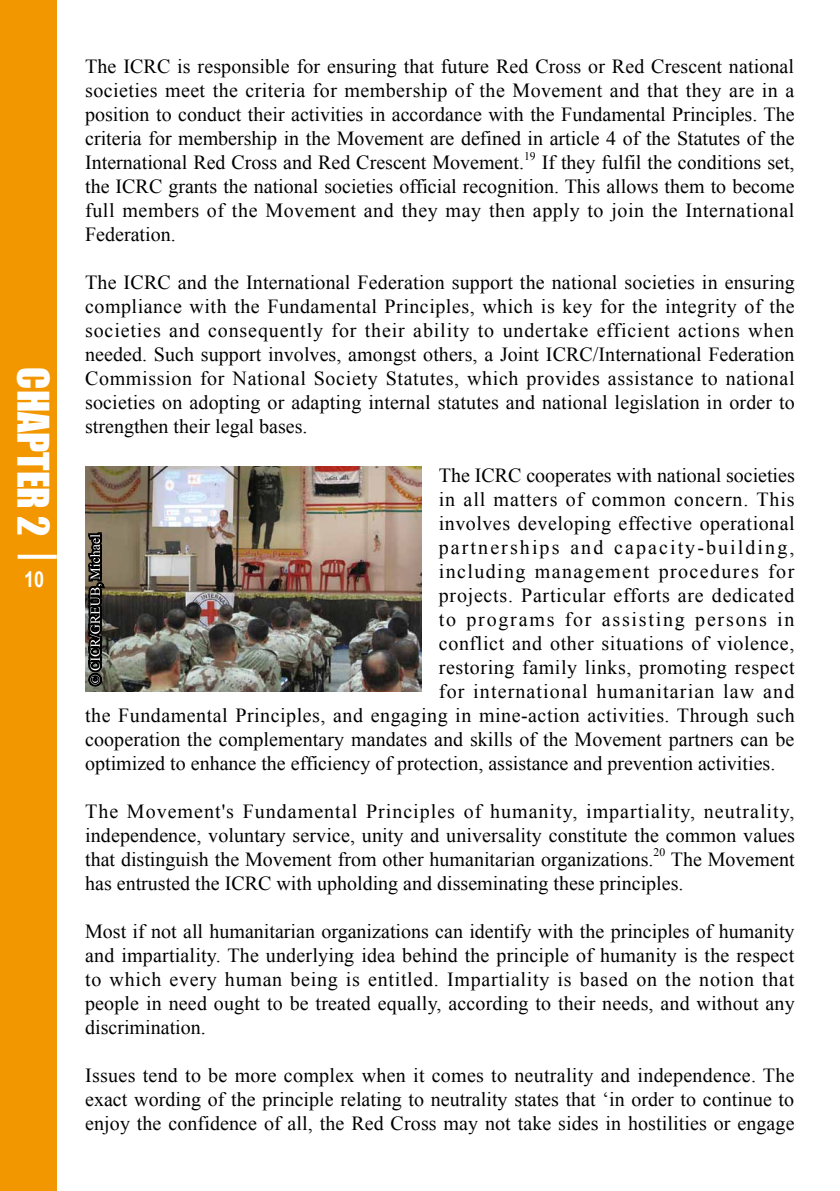
<style>
.page{position:relative;width:840px;height:1191px;background:#fff}
.page>*{position:absolute;margin:0;border:0;box-sizing:border-box;transform-origin:0 0}
.t1{font:40px "Impact";color:#fff}
.t2{font:700 22px "Arial Narrow";color:#fff}
.t3{font:20px/24px "Times New Roman";letter-spacing:.005em;color:#000;text-align:justify}
.t4{font:20px "Times New Roman";letter-spacing:.025em;color:#000}
.t5{font:20px "Times New Roman";letter-spacing:.035em;color:#000}
.t6{font:20px "Times New Roman";letter-spacing:.03em;color:#000}
.t7{font:20px "Times New Roman";letter-spacing:.055em;color:#000}
.t8{font:20px "Times New Roman";letter-spacing:.105em;color:#000}
.t9{font:20px "Times New Roman";letter-spacing:.04em;color:#000}
.t10{font:20px "Times New Roman";letter-spacing:.07em;color:#000}
.t11{font:20px "Times New Roman";letter-spacing:.09em;color:#000}
.t12{font:11.6px "Times New Roman";color:#000}
</style>
<div class="page">
<div style="left:0;top:0;width:57px;height:1191px;background:#f39700"></div>
<svg style="left:18px;top:555px;width:39px;height:4px"></svg>
<img style="left:85px;top:466px;width:336px;height:225px">
<svg style="left:85px;top:530px;width:23px;height:160px;background:#534f47"></svg>
<h1 class="t1" style="left:64px;top:367px;width:170px;rotate:90deg">CHAPTER 2</h1>
<p class="t2" style="left:24px;top:563px;width:22px">10</p>
<p class="t3" style="left:85px;top:54px;width:710px">The ICRC is responsible for ensuring that future Red Cross or Red Crescent national societies meet the criteria for membership of the Movement and that they are in a position to conduct their activities in accordance with the Fundamental Principles. The criteria for membership in the Movement are defined in article 4 of the Statutes of the International Red Cross and Red Crescent Movement.</p>
<p class="t12" style="left:524px;top:148px;width:13px">19</p>
<p class="t3" style="left:85px;top:150px;width:710px;text-indent:456px">If they fulfil the conditions set, the ICRC grants the national societies official recognition. This allows them to become full members of the Movement and they may then apply to join the International Federation.</p>
<p class="t3" style="left:85px;top:270px;width:711px">The ICRC and the International Federation support the national societies in ensuring compliance with the Fundamental Principles, which is key for the integrity of the societies and consequently for their ability to undertake efficient actions when needed. Such support involves, amongst others, a Joint ICRC/International Federation Commission for National Society Statutes, which provides assistance to national societies on adopting or adapting internal statutes and national legislation in order to strengthen their legal bases.</p>
<p class="t3" style="left:438px;top:462px;width:357px">The ICRC cooperates with national societies</p>
<p class="t9" style="left:438px;top:485px;width:357px">in all matters of common concern. This</p>
<p class="t4" style="left:438px;top:509px;width:357px">involves developing effective operational</p>
<p class="t8" style="left:438px;top:533px;width:357px">partnerships and capacity-building,</p>
<p class="t10" style="left:438px;top:557px;width:357px">including management procedures for</p>
<p class="t5" style="left:438px;top:581px;width:357px">projects. Particular efforts are dedicated</p>
<p class="t11" style="left:438px;top:605px;width:357px">to programs for assisting persons in</p>
<p class="t6" style="left:438px;top:629px;width:357px">conflict and other situations of violence,</p>
<p class="t4" style="left:438px;top:653px;width:357px">restoring family links, promoting respect</p>
<p class="t7" style="left:438px;top:677px;width:357px">for international humanitarian law and</p>
<p class="t4" style="left:85px;top:701px;width:710px">the Fundamental Principles, and engaging in mine-action activities. Through such</p>
<p class="t3" style="left:85px;top:726px;width:710px">cooperation the complementary mandates and skills of the Movement partners can be</p>
<p class="t3" style="left:85px;top:750px;width:691px">optimized to enhance the efficiency of protection, assistance and prevention activities.</p>
<p class="t3" style="left:85px;top:798px;width:710px">The Movement's Fundamental Principles of humanity, impartiality, neutrality, independence, voluntary service, unity and universality constitute the common values that distinguish the Movement from other humanitarian organizations.</p>
<p class="t12" style="left:653px;top:844px;width:13px">20</p>
<p class="t3" style="left:85px;top:846px;width:710px;text-indent:585px">The Movement has entrusted the ICRC with upholding and disseminating these principles.</p>
<p class="t3" style="left:85px;top:918px;width:710px">Most if not all humanitarian organizations can identify with the principles of humanity and impartiality. The underlying idea behind the principle of humanity is the respect to which every human being is entitled. Impartiality is based on the notion that people in need ought to be treated equally, according to their needs, and without any discrimination.</p>
<p class="t3" style="left:85px;top:1062px;width:710px">Issues tend to be more complex when it comes to neutrality and independence. The exact wording of the principle relating to neutrality states that ‘in order to continue to enjoy the confidence of all, the Red Cross may not take sides in hostilities or engage</p>
</div>
